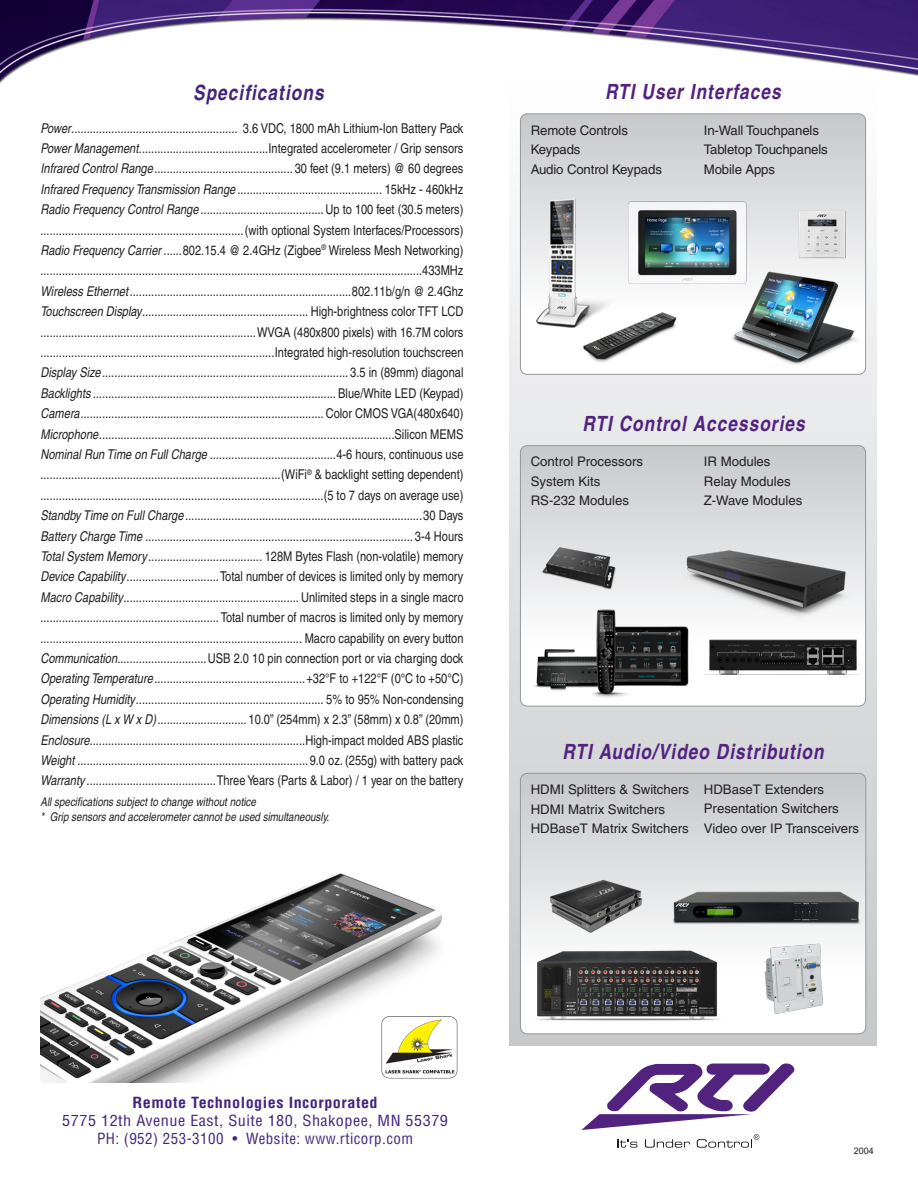
<style>
.page{position:relative;width:918px;height:1188px;background:#fff}
.page>*{position:absolute;margin:0;border:0;box-sizing:border-box;transform-origin:0 0}
.t1{font:italic 700 condensed 21px "Helvetica";letter-spacing:.05em;color:#52227f}
.t2{font:italic 700 condensed 21px "Helvetica";letter-spacing:.05em;color:#432480}
.t3{font:condensed 15px "Helvetica";letter-spacing:.03em;color:#432480;scale:1.08 1}
.t4{font:condensed 15px "Helvetica";letter-spacing:.03em;color:#432480}
.t5{font:700 condensed 15px "Helvetica";letter-spacing:.03em;color:#432480;scale:1.08 1}
.t6{font:condensed 13.5px "Helvetica";color:#231f20}
.t7{font:italic condensed 13.5px "Helvetica";color:#231f20}
.t8{font:13.2px/19.5px "Helvetica";color:#231f20}
.t9{font:italic condensed 12px/15px "Helvetica";color:#231f20}
.t10{font:9px "Arial";color:#231f20}
.s1{font-style:normal}
.s2{font-style:italic}
</style>
<div class="page">
<img style="left:0;top:0;width:918px;height:84px">
<div style="left:509px;top:78px;width:368px;height:967px;background:linear-gradient(to bottom,#fdfdfe,#c5c6c9)"></div>
<svg style="left:520px;top:773px;width:346px;height:261px"></svg>
<div style="left:520px;top:773px;width:346px;height:261px;border:1px solid #95979a;border-radius:7px"></div>
<svg style="left:520px;top:114px;width:346px;height:260px"></svg>
<div style="left:520px;top:114px;width:346px;height:261px;border:1px solid #95979a;border-radius:7px"></div>
<svg style="left:520px;top:446px;width:346px;height:260px"></svg>
<div style="left:520px;top:445px;width:346px;height:261px;border:1px solid #95979a;border-radius:7px"></div>
<img style="left:731px;top:269px;width:134px;height:99px">
<img style="left:623px;top:199px;width:130px;height:91px">
<img style="left:531px;top:606px;width:162px;height:94px">
<img style="left:679px;top:538px;width:173px;height:85px">
<img style="left:537px;top:538px;width:83px;height:55px">
<img style="left:666px;top:888px;width:201px;height:41px">
<img style="left:529px;top:193px;width:92px;height:141px">
<img style="left:582px;top:311px;width:97px;height:53px">
<img style="left:797px;top:209px;width:51px;height:53px">
<img style="left:706px;top:637px;width:154px;height:42px">
<img style="left:544px;top:879px;width:103px;height:57px">
<img style="left:529px;top:946px;width:200px;height:85px">
<img style="left:757px;top:939px;width:74px;height:82px">
<img style="left:40px;top:873px;width:402px;height:209px">
<img style="left:380px;top:1013px;width:78px;height:69px">
<svg style="left:581px;top:1064px;width:213px;height:84px"></svg>
<p class="t2" style="left:193px;top:79px;width:132px">Specifications</p>
<p class="t7" style="left:40px;top:120px;width:425px">Power...................................................... <span class="s1">3.6 VDC, 1800 mAh Lithium-Ion Battery Pack</span></p>
<p class="t6" style="left:40px;top:140px;width:425px"><span class="s2">Power Management</span>..........................................Integrated accelerometer / Grip sensors</p>
<p class="t6" style="left:40px;top:161px;width:425px"><span class="s2">Infrared Control Range</span>............................................. 30 feet (9.1 meters) @ 60 degrees</p>
<p class="t6" style="left:40px;top:181px;width:425px"><span class="s2">Infrared Frequency Transmission Range</span> ............................................... 15kHz - 460kHz</p>
<p class="t7" style="left:40px;top:202px;width:425px">Radio Frequency Control Range ........................................<span class="s1">Up to 100 feet (30.5 meters)</span></p>
<p class="t6" style="left:40px;top:222px;width:425px">..................................................................(with optional System Interfaces/Processors)</p>
<p class="t6" style="left:40px;top:242px;width:425px"><span class="s2">Radio Frequency Carrier</span> ......802.15.4 @ 2.4GHz (Zigbee<sup>®</sup> Wireless Mesh Networking)</p>
<p class="t6" style="left:40px;top:263px;width:425px">............................................................................................................................433MHz</p>
<p class="t6" style="left:40px;top:283px;width:425px"><span class="s2">Wireless Ethernet</span> ........................................................................802.11b/g/n @ 2.4Ghz</p>
<p class="t7" style="left:40px;top:304px;width:425px">Touchscreen Display...................................................... <span class="s1">High-brightness color TFT LCD</span></p>
<p class="t6" style="left:40px;top:324px;width:425px">......................................................................WVGA (480x800 pixels) with 16.7M colors</p>
<p class="t6" style="left:40px;top:344px;width:425px">............................................................................Integrated high-resolution touchscreen</p>
<p class="t7" style="left:40px;top:365px;width:425px">Display Size................................................................................ <span class="s1">3.5 in (89mm) diagonal</span></p>
<p class="t7" style="left:40px;top:385px;width:425px">Backlights ............................................................................... <span class="s1">Blue/White LED (Keypad)</span></p>
<p class="t7" style="left:40px;top:406px;width:425px">Camera............................................................................... <span class="s1">Color CMOS VGA(480x640)</span></p>
<p class="t7" style="left:40px;top:426px;width:425px">Microphone................................................................................................<span class="s1">Silicon MEMS</span></p>
<p class="t7" style="left:40px;top:446px;width:425px">Nominal Run Time on Full Charge .........................................<span class="s1">4-6 hours, continuous use</span></p>
<p class="t6" style="left:40px;top:467px;width:425px">..............................................................................(WiFi<sup>®</sup> &amp; backlight setting dependent)</p>
<p class="t6" style="left:40px;top:487px;width:425px">............................................................................................(5 to 7 days on average use)</p>
<p class="t7" style="left:40px;top:508px;width:425px">Standby Time on Full Charge .............................................................................<span class="s1">30 Days</span></p>
<p class="t7" style="left:40px;top:528px;width:425px">Battery Charge Time ....................................................................................... <span class="s1">3-4 Hours</span></p>
<p class="t7" style="left:40px;top:548px;width:425px">Total System Memory..................................... <span class="s1">128M Bytes Flash (non-volatile) memory</span></p>
<p class="t6" style="left:40px;top:569px;width:425px"><span class="s2">Device Capability</span>..............................Total number of devices is limited only by memory</p>
<p class="t6" style="left:40px;top:589px;width:425px"><span class="s2">Macro Capability</span>......................................................... Unlimited steps in a single macro</p>
<p class="t6" style="left:40px;top:610px;width:425px">.......................................................... Total number of macros is limited only by memory</p>
<p class="t6" style="left:40px;top:630px;width:425px">..................................................................................... Macro capability on every button</p>
<p class="t6" style="left:40px;top:650px;width:425px"><span class="s2">Communication</span>.............................USB 2.0 10 pin connection port or via charging dock</p>
<p class="t6" style="left:40px;top:671px;width:425px"><span class="s2">Operating Temperature</span>.................................................+32°F to +122°F (0°C to +50°C)</p>
<p class="t6" style="left:40px;top:691px;width:425px"><span class="s2">Operating Humidity</span>............................................................. 5% to 95% Non-condensing</p>
<p class="t7" style="left:40px;top:712px;width:424px">Dimensions (L x W x D)............................. <span class="s1">10.0” (254mm) x 2.3” (58mm) x 0.8” (20mm)</span></p>
<p class="t6" style="left:40px;top:732px;width:425px"><span class="s2">Enclosure</span>......................................................................High-impact molded ABS plastic</p>
<p class="t6" style="left:40px;top:752px;width:425px"><span class="s2">Weight</span> ...........................................................................9.0 oz. (255g) with battery pack</p>
<p class="t6" style="left:40px;top:773px;width:425px"><span class="s2">Warranty</span> ..........................................Three Years (Parts &amp; Labor) / 1 year on the battery</p>
<p class="t9" style="left:40px;top:794px;width:290px">All specifications subject to change without notice<br>* Grip sensors and accelerometer cannot be used simultaneously.</p>
<p class="t1" style="left:605px;top:79px;width:177px">RTI User Interfaces</p>
<p class="t8" style="left:531px;top:120px;width:133px">Remote Controls<br>Keypads<br>Audio Control Keypads</p>
<p class="t8" style="left:704px;top:120px;width:126px">In-Wall Touchpanels<br>Tabletop Touchpanels<br>Mobile Apps</p>
<p class="t1" style="left:582px;top:411px;width:224px">RTI Control Accessories</p>
<p class="t8" style="left:531px;top:452px;width:114px">Control Processors<br>System Kits<br>RS-232 Modules</p>
<p class="t8" style="left:704px;top:452px;width:100px">IR Modules<br>Relay Modules<br>Z-Wave Modules</p>
<p class="t1" style="left:562px;top:739px;width:263px">RTI Audio/Video Distribution</p>
<p class="t8" style="left:531px;top:780px;width:160px">HDMI Splitters &amp; Switchers<br>HDMI Matrix Switchers<br>HDBaseT Matrix Switchers</p>
<p class="t8" style="left:704px;top:780px;width:157px">HDBaseT Extenders<br>Presentation Switchers<br>Video over IP Transceivers</p>
<p class="t5" style="left:133px;top:1093px;width:228px">Remote Technologies Incorporated</p>
<p class="t3" style="left:62px;top:1111px;width:359px">5775 12th Avenue East, Suite 180, Shakopee, MN 55379</p>
<p class="t4" style="left:97px;top:1129px;width:318px">PH: (952) 253-3100 • Website: www.rticorp.com</p>
<p class="t10" style="left:854px;top:1145px;width:22px">2004</p>
</div>
